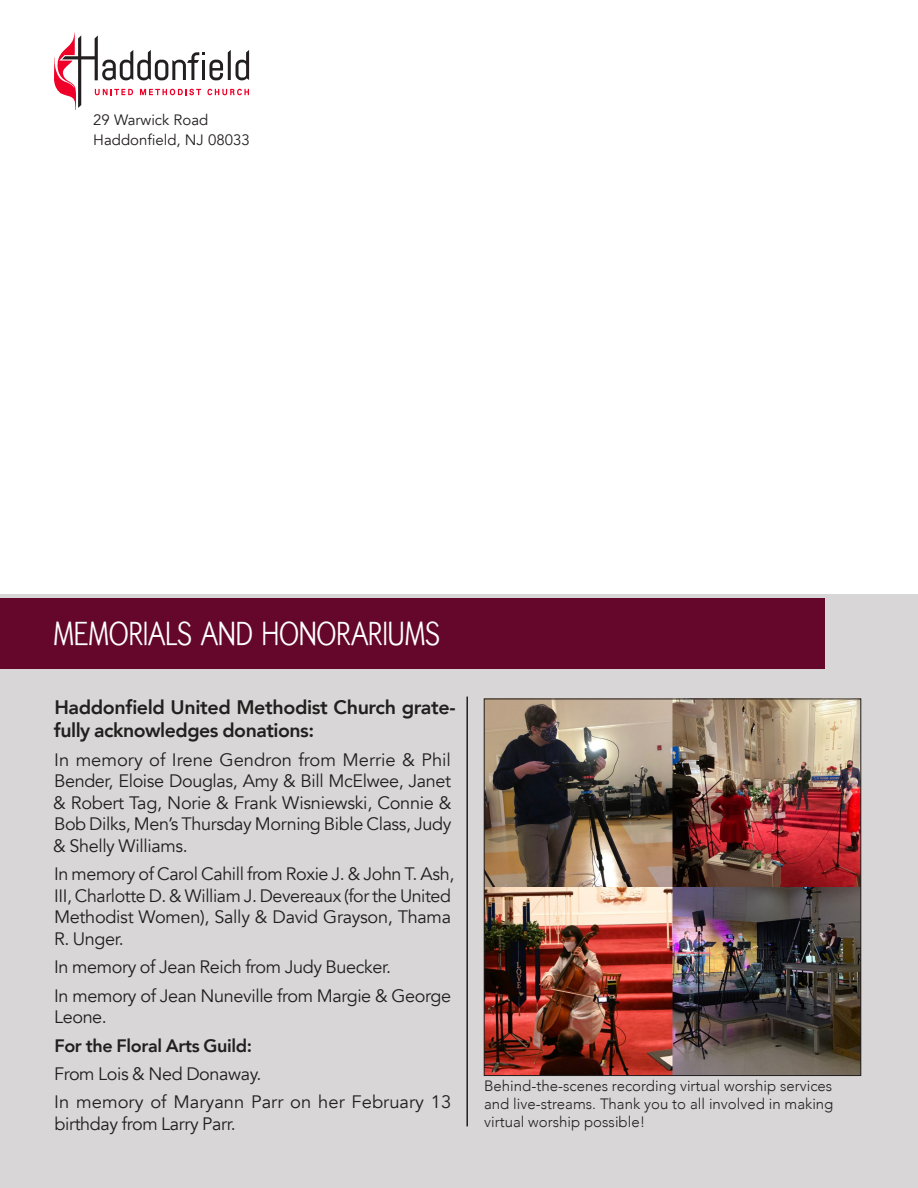
<style>
.page{position:relative;width:918px;height:1188px;background:#fff}
.page>*{position:absolute;margin:0;border:0;box-sizing:border-box;transform-origin:0 0}
.t1{font:31.5px "MK Abel";letter-spacing:.02em;color:#fff}
.t2{font:800 19.5px/23.4px "Avenir";letter-spacing:-.02em;color:#231f20}
.t3{font:18px/21.6px "Avenir";letter-spacing:-.02em;color:#231f20}
.t4{font:18px/21.6px "Avenir";color:#231f20}
.t5{font:800 18px "Avenir";letter-spacing:-.02em;color:#231f20}
.t6{font:300 15px/18px "Avenir";color:#231f20;text-align:justify}
.t7{font:15px "Avenir";color:#231f20}
</style>
<div class="page">
<div style="left:0;top:594px;width:918px;height:594px;background:#d8d6d6"></div>
<svg style="left:54px;top:32px;width:195px;height:78px"></svg>
<div style="left:0;top:599px;width:825px;height:70px;background:#65072a"></div>
<img style="left:486px;top:701px;width:373px;height:373px">
<div style="left:484px;top:699px;width:377px;height:377px;border:1px solid #231f20"></div>
<hr style="left:466px;top:697px;width:2px;height:429px;background:#231f20">
<p class="t7" style="left:93px;top:111px;width:117px">29 Warwick Road</p>
<p class="t7" style="left:93px;top:131px;width:158px">Haddonfield, NJ 08033</p>
<p class="t1" style="left:54px;top:614px;width:388px">MEMORIALS AND HONORARIUMS</p>
<p class="t2" style="left:54px;top:695px;width:403px">Haddonfield United Methodist Church grate&shy;fully acknowledges donations:</p>
<p class="t3" style="left:53px;top:749px;width:400px;text-align:justify">In memory of Irene Gendron from Merrie &amp; Phil Bender, Eloise Douglas, Amy &amp; Bill McElwee, Janet &amp; Robert Tag, Norie &amp; Frank Wisniewski, Connie &amp; Bob Dilks, Men’s Thursday Morning Bible Class, Judy &amp; Shelly Williams.</p>
<p class="t3" style="left:54px;top:864px;width:402px">In memory of Carol Cahill from Roxie J. &amp; John T. Ash, III, Charlotte D. &amp; William J. Devereaux (for the United Methodist Women), Sally &amp; David Grayson, Thama R. Unger.</p>
<p class="t3" style="left:54px;top:957px;width:338px">In memory of Jean Reich from Judy Buecker.</p>
<p class="t3" style="left:54px;top:985px;width:399px">In memory of Jean Nuneville from Margie &amp; George<br>Leone.</p>
<p class="t5" style="left:54px;top:1031px;width:199px">For the Floral Arts Guild:</p>
<p class="t3" style="left:54px;top:1063px;width:209px">From Lois &amp; Ned Donaway.</p>
<p class="t4" style="left:54px;top:1092px;width:399px">In memory of Maryann Parr on her February 13 birthday from Larry Parr.</p>
<p class="t6" style="left:484px;top:1077px;width:351px">Behind-the-scenes recording virtual worship services and live-streams. Thank you to all involved in making virtual worship possible!</p>
</div>
